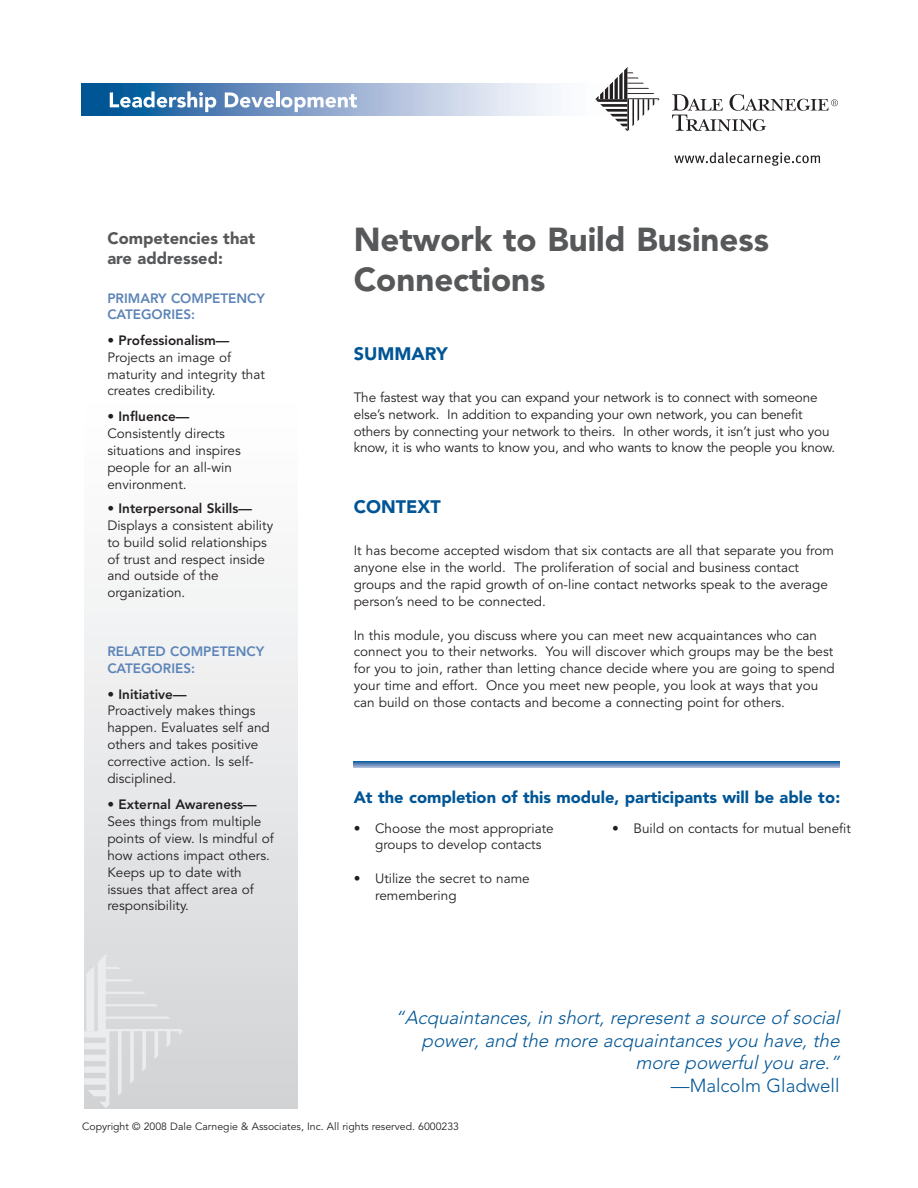
<style>
.page{position:relative;width:918px;height:1188px;background:#fff}
.page>*{position:absolute;margin:0;border:0;box-sizing:border-box;transform-origin:0 0}
.t1{font:900 33px/39.6px "Avenir LT";color:#57585a}
.t2{font:italic 300 18.75px/22.5px "Avenir LT";color:#005595;text-align:right}
.t3{font:300 18.75px "Avenir LT";color:#005595}
.t4{font:900 18px "Avenir LT";color:#005595}
.t5{font:900 16.5px "Avenir LT";color:#005595}
.t6{font:900 16.5px/19.8px "Avenir LT";color:#57585a}
.t7{font:13.5px/17px "Avenir LT";color:#231f20}
.t8{font:800 13.5px "Avenir LT";color:#231f20}
.t9{font:800 13.5px/16.2px "Avenir LT";color:#5c84b7}
.t10{font:10.5px "Avenir LT";color:#231f20}
</style>
<div class="page">
<div style="left:84px;top:84px;width:214px;height:1024px;background:linear-gradient(to bottom,#fff,#d6d7da)"></div>
<svg style="left:82px;top:83px;width:578px;height:32px"></svg>
<svg style="left:110px;top:91px;width:106px;height:21px"></svg>
<svg style="left:225px;top:92px;width:49px;height:16px"></svg>
<hr style="left:276px;top:91px;width:3px;height:16px;background:#fff">
<svg style="left:281px;top:94px;width:76px;height:18px"></svg>
<svg style="left:595px;top:67px;width:64px;height:64px"></svg>
<svg style="left:672px;top:94px;width:166px;height:37px"></svg>
<svg style="left:674px;top:152px;width:146px;height:14px"></svg>
<svg style="left:84px;top:954px;width:99px;height:154px;background:#dbdcde"></svg>
<svg style="left:354px;top:761px;width:485px;height:7px;background:#618cbc"></svg>
<p class="t6" style="left:107px;top:228px;width:149px">Competencies that are addressed:</p>
<p class="t9" style="left:107px;top:290px;width:159px">PRIMARY COMPETENCY<br>CATEGORIES:</p>
<p class="t8" style="left:107px;top:332px;width:124px">• Professionalism—</p>
<p class="t7" style="left:107px;top:349px;width:159px">Projects an image of maturity and integrity that creates credibility.</p>
<p class="t8" style="left:107px;top:409px;width:83px">• Influence—</p>
<p class="t7" style="left:107px;top:426px;width:135px">Consistently directs situations and inspires people for an all-win environment.</p>
<p class="t8" style="left:107px;top:500px;width:146px">• Interpersonal Skills—</p>
<p class="t7" style="left:107px;top:517px;width:167px">Displays a consistent ability to build solid relationships of trust and respect inside and outside of the organization.</p>
<p class="t9" style="left:107px;top:644px;width:158px">RELATED COMPETENCY<br>CATEGORIES:</p>
<p class="t8" style="left:107px;top:686px;width:81px">• Initiative—</p>
<p class="t7" style="left:107px;top:703px;width:164px">Proactively makes things happen. Evaluates self and others and takes positive corrective action. Is self&shy;disciplined.</p>
<p class="t8" style="left:107px;top:796px;width:151px">• External Awareness—</p>
<p class="t7" style="left:107px;top:813px;width:168px">Sees things from multiple points of view. Is mindful of how actions impact others.<br>Keeps up to date with issues that affect area of responsibility.</p>
<h1 class="t1" style="left:354px;top:220px;width:417px">Network to Build Business<br>Connections</h1>
<h3 class="t4" style="left:354px;top:343px;width:95px">SUMMARY</h3>
<p class="t7" style="left:354px;top:389px;width:483px">The fastest way that you can expand your network is to connect with someone else’s network. In addition to expanding your own network, you can benefit others by connecting your network to theirs. In other words, it isn’t just who you know, it is who wants to know you, and who wants to know the people you know.</p>
<h3 class="t4" style="left:354px;top:496px;width:88px">CONTEXT</h3>
<p class="t7" style="left:354px;top:542px;width:482px">It has become accepted wisdom that six contacts are all that separate you from anyone else in the world. The proliferation of social and business contact groups and the rapid growth of on-line contact networks speak to the average person’s need to be connected.</p>
<p class="t7" style="left:354px;top:627px;width:483px">In this module, you discuss where you can meet new acquaintances who can connect you to their networks. You will discover which groups may be the best for you to join, rather than letting chance decide where you are going to spend your time and effort. Once you meet new people, you look at ways that you can build on those contacts and become a connecting point for others.</p>
<p class="t5" style="left:354px;top:787px;width:488px">At the completion of this module, participants will be able to:</p>
<p class="t7" style="left:375px;top:820px;width:180px;text-indent:-21px">• Choose the most appropriate groups to develop contacts</p>
<p class="t7" style="left:375px;top:871px;width:156px;text-indent:-21px">• Utilize the secret to name remembering</p>
<p class="t7" style="left:612px;top:820px;width:240px">• Build on contacts for mutual benefit</p>
<h2 class="t2" style="left:395px;top:1007px;width:451px">“Acquaintances, in short, represent a source of social power, and the more acquaintances you have, the more powerful you are.”</h2>
<h2 class="t3" style="left:671px;top:1074px;width:170px">—Malcolm Gladwell</h2>
<p class="t10" style="left:82px;top:1120px;width:378px">Copyright © 2008 Dale Carnegie &amp; Associates, Inc. All rights reserved. 6000233</p>
</div>
